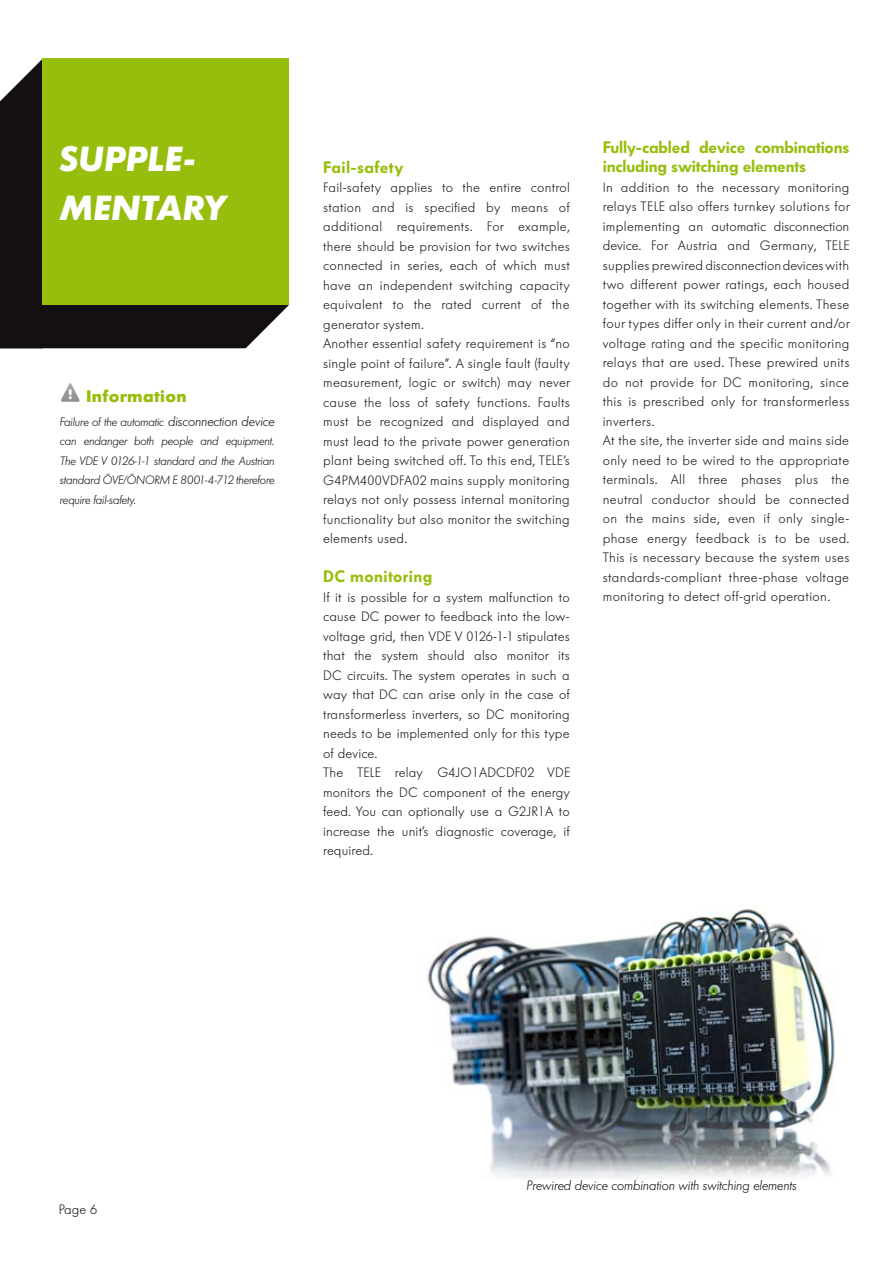
<style>
.page{position:relative;width:893px;height:1263px;background:#fff}
.page>*{position:absolute;margin:0;border:0;box-sizing:border-box;transform-origin:0 0}
.t1{font:italic 700 34.5px/49.5px "Futura Serie BQ";color:#fff}
.t2{font:600 16.5px/19.5px "Futura Serie BQ";letter-spacing:-.01em;color:#97be0d}
.t3{font:600 16.5px "Futura Serie BQ";letter-spacing:.025em;color:#97be0d}
.t4{font:700 16.5px "Futura Serie BQ";letter-spacing:.02em;color:#97be0d}
.t5{font:300 13.5px/19.5px "Futura Serie BQ";letter-spacing:.02em;color:#1a171b}
.t6{font:italic 300 13.5px "Futura Serie BQ";color:#1a171b}
.t7{font:italic 300 12px/19.5px "Futura Serie BQ";letter-spacing:-.01em;color:#1a171b;text-align:justify}
.s1{font-size:13.5px}
</style>
<div class="page">
<img style="left:427px;top:908px;width:408px;height:271px">
<svg style="left:0;top:58px;width:289px;height:290px;background:#282424"></svg>
<div style="left:43px;top:58px;width:246px;height:247px;background:#97be0d"></div>
<svg style="left:61px;top:383px;width:19px;height:19px"></svg>
<h1 class="t1" style="left:60px;top:134px;width:169px">SUPPLE-<br>MENTARY</h1>
<p class="t2" style="left:603px;top:137px;width:248px">Fully-cabled device combinations including switching elements</p>
<p class="t3" style="left:323px;top:158px;width:82px">Fail-safety</p>
<p class="t5" style="left:323px;top:178px;width:248px">Fail-safety applies to the entire control station and is specified by means of additional requirements. For example, there should be provision for two switches connected in series, each of which must have an independent switching capacity equivalent to the rated current of the generator system.<br>Another essential safety requirement is “no single point of failure”. A single fault (faulty measurement, logic or switch) may never cause the loss of safety functions. Faults must be recognized and displayed and must lead to the private power generation plant being switched off. To this end, TELE’s G4PM400VDFA02 mains supply monitoring relays not only possess internal monitoring functionality but also monitor the switching elements used.</p>
<p class="t3" style="left:323px;top:567px;width:111px">DC monitoring</p>
<p class="t5" style="left:323px;top:588px;width:249px">If it is possible for a system malfunction to cause DC power to feedback into the low&shy;voltage grid, then VDE V 0126-1-1 stipulates that the system should also monitor its DC circuits. The system operates in such a way that DC can arise only in the case of transformerless inverters, so DC monitoring needs to be implemented only for this type of device.<br>The TELE relay G4JO1ADCDF02 VDE monitors the DC component of the energy feed. You can optionally use a G2JR1A to increase the unit’s diagnostic coverage, if required.</p>
<p class="t5" style="left:603px;top:177px;width:249px">In addition to the necessary monitoring relays TELE also offers turnkey solutions for implementing an automatic disconnection device. For Austria and Germany, TELE supplies prewired disconnection devices with two different power ratings, each housed together with its switching elements. These four types differ only in their current and/or voltage rating and the specific monitoring relays that are used. These prewired units do not provide for DC monitoring, since this is prescribed only for transformerless inverters.<br>At the site, the inverter side and mains side only need to be wired to the appropriate terminals. All three phases plus the neutral conductor should be connected on the mains side, even if only single&shy;phase energy feedback is to be used.<br>This is necessary because the system uses standards-compliant three-phase voltage monitoring to detect off-grid operation.</p>
<p class="t4" style="left:86px;top:386px;width:102px">Information</p>
<p class="t7" style="left:60px;top:412px;width:216px">Failure of the automatic <span class="s1">disconnection device </span>can endanger both people and equipment.<br>The VDE V 0126-1-1 standard and the Austrian standard ÖVE/ÖNORM E 8001-4-712 therefore require fail-safety.</p>
<p class="t5" style="left:59px;top:1199px;width:40px">Page 6</p>
<p class="t6" style="left:526px;top:1177px;width:272px">Prewired device combination with switching elements</p>
</div>
